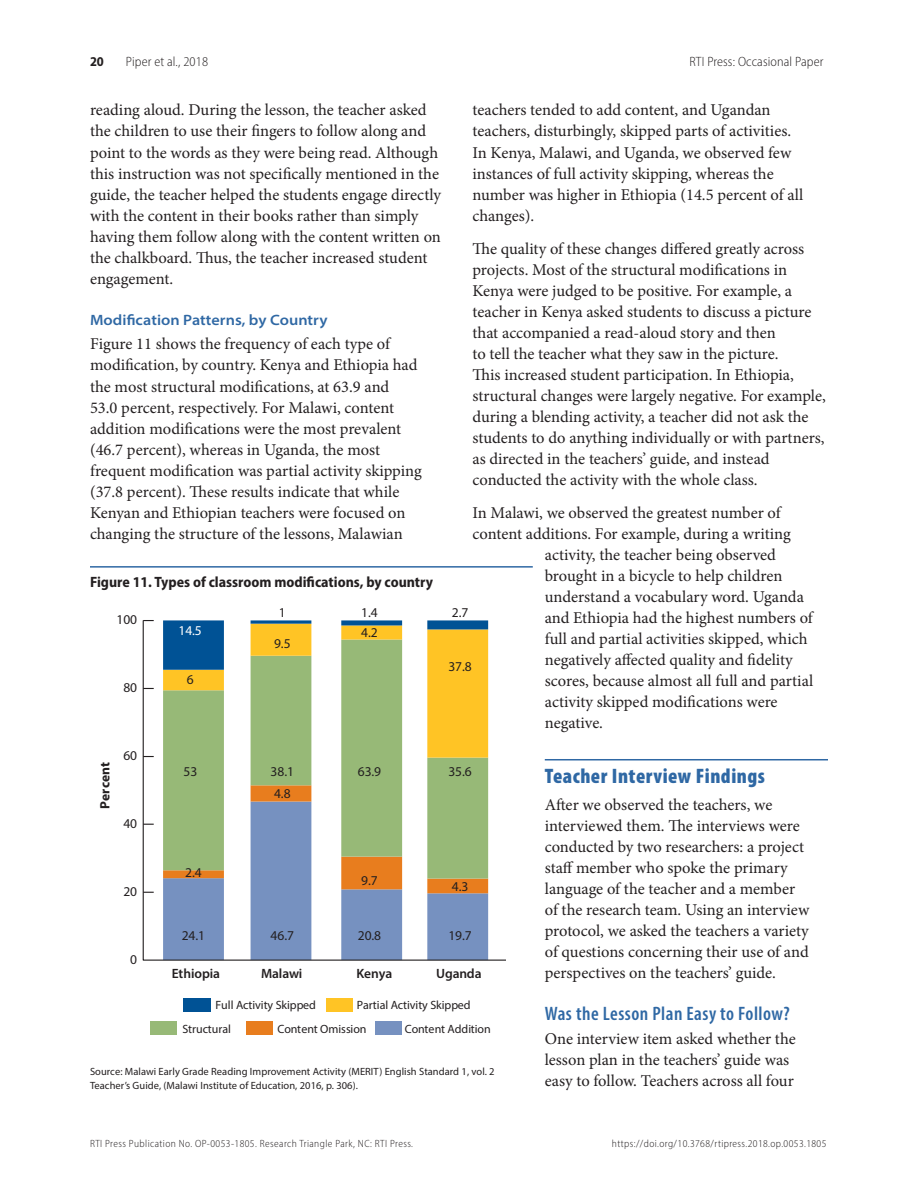
<style>
.page{position:relative;width:918px;height:1188px;background:#fff}
.page>*{position:absolute;margin:0;border:0;box-sizing:border-box;transform-origin:0 0}
.head1{font:900 condensed 21px "Myriad Pro";letter-spacing:.025em;color:#2f68a4}
.head2{font:600 condensed 19.5px "Myriad Pro";letter-spacing:.025em;color:#2f68a4}
.body-text{font:16.5px/21px "Minion Pro";color:#231f20}
.table-title{font:700 semi-condensed 15px "Myriad Pro";color:#231f20}
.head3{font:600 semi-expanded 15px "Myriad Pro";letter-spacing:.005em;color:#2f68a4}
.t1{font:13.5px "Myriad Pro";letter-spacing:-.005em;color:#231f20}
.t2{font:300 semi-condensed 13.5px "Myriad Pro";letter-spacing:.01em;color:#231f20}
.t3{font:600 13.5px "Myriad Pro";letter-spacing:-.005em;color:#231f20}
.t4{font:700 13.5px "Myriad Pro";letter-spacing:.005em;color:#231f20}
.t5{font:13.5px "Myriad Pro";color:#fff}
.t6{font:700 semi-condensed 13.5px "Myriad Pro";color:#231f20}
.t7{font:12px "Myriad Pro";color:#231f20}
.fig-table-note-flush{font:10.5px/13.5px "Myriad Pro";letter-spacing:.005em;color:#231f20}
.t8{font:300 semi-condensed 10.5px "Myriad Pro";letter-spacing:.04em;color:#231f20}
</style>
<div class="page">
<hr style="left:545px;top:759px;width:283px;height:1px;background:#2f68a4">
<hr style="left:90px;top:566px;width:443px;height:2px;background:#2f68a4">
<div style="left:375px;top:1021px;width:27px;height:14px;background:#7691c0"></div>
<div style="left:246px;top:1022px;width:27px;height:13px;background:#e87d1e"></div>
<div style="left:150px;top:1022px;width:27px;height:13px;background:#97b977"></div>
<div style="left:326px;top:998px;width:27px;height:13px;background:#ffc425"></div>
<div style="left:184px;top:998px;width:27px;height:14px;background:#005295"></div>
<svg style="left:142px;top:620px;width:364px;height:341px"></svg>
<p class="t6" style="left:90px;top:53px;width:15px">20</p>
<p class="t2" style="left:126px;top:54px;width:84px">Piper et al., 2018</p>
<p class="t2" style="left:689px;top:54px;width:136px">RTI Press: Occasional Paper</p>
<p class="body-text" style="left:90px;top:100px;width:353px">reading aloud. During the lesson, the teacher asked the children to use their fingers to follow along and point to the words as they were being read. Although this instruction was not specifically mentioned in the guide, the teacher helped the students engage directly with the content in their books rather than simply having them follow along with the content written on the chalkboard. Thus, the teacher increased student engagement.</p>
<p class="head3" style="left:90px;top:311px;width:239px">Modification Patterns, by Country</p>
<p class="body-text" style="left:90px;top:334px;width:333px">Figure 11 shows the frequency of each type of modification, by country. Kenya and Ethiopia had the most structural modifications, at 63.9 and<br>53.0 percent, respectively. For Malawi, content addition modifications were the most prevalent (46.7 percent), whereas in Uganda, the most frequent modification was partial activity skipping (37.8 percent). These results indicate that while Kenyan and Ethiopian teachers were focused on changing the structure of the lessons, Malawian</p>
<p class="body-text" style="left:472px;top:100px;width:332px">teachers tended to add content, and Ugandan teachers, disturbingly, skipped parts of activities.<br>In Kenya, Malawi, and Uganda, we observed few instances of full activity skipping, whereas the number was higher in Ethiopia (14.5 percent of all changes).</p>
<p class="body-text" style="left:472px;top:238px;width:355px">The quality of these changes differed greatly across projects. Most of the structural modifications in Kenya were judged to be positive. For example, a teacher in Kenya asked students to discuss a picture that accompanied a read-aloud story and then<br>to tell the teacher what they saw in the picture.<br>This increased student participation. In Ethiopia, structural changes were largely negative. For example, during a blending activity, a teacher did not ask the students to do anything individually or with partners, as directed in the teachers’ guide, and instead conducted the activity with the whole class.</p>
<p class="body-text" style="left:472px;top:502px;width:310px">In Malawi, we observed the greatest number of</p>
<p class="body-text" style="left:472px;top:523px;width:320px">content additions. For example, during a writing</p>
<p class="body-text" style="left:545px;top:544px;width:233px">activity, the teacher being observed</p>
<p class="body-text" style="left:545px;top:565px;width:239px">brought in a bicycle to help children</p>
<p class="body-text" style="left:545px;top:586px;width:261px">understand a vocabulary word. Uganda</p>
<p class="body-text" style="left:545px;top:607px;width:269px">and Ethiopia had the highest numbers of</p>
<p class="body-text" style="left:545px;top:628px;width:264px">full and partial activities skipped, which</p>
<p class="body-text" style="left:545px;top:649px;width:250px">negatively affected quality and fidelity</p>
<p class="body-text" style="left:545px;top:670px;width:270px">scores, because almost all full and partial</p>
<p class="body-text" style="left:545px;top:691px;width:234px">activity skipped modifications were</p>
<p class="body-text" style="left:545px;top:712px;width:60px">negative.</p>
<p class="head1" style="left:545px;top:763px;width:222px">Teacher Interview Findings</p>
<p class="body-text" style="left:545px;top:794px;width:266px">After we observed the teachers, we interviewed them. The interviews were conducted by two researchers: a project staff member who spoke the primary language of the teacher and a member of the research team. Using an interview protocol, we asked the teachers a variety of questions concerning their use of and perspectives on the teachers’ guide.</p>
<p class="head2" style="left:545px;top:1002px;width:247px">Was the Lesson Plan Easy to Follow?</p>
<p class="body-text" style="left:545px;top:1028px;width:253px">One interview item asked whether the lesson plan in the teachers’ guide was easy to follow. Teachers across all four</p>
<p class="table-title" style="left:90px;top:572px;width:345px">Figure 11. Types of classroom modifications, by country</p>
<p class="t1" style="left:452px;top:604px;width:18px">2.7</p>
<p class="t1" style="left:279px;top:604px;width:8px">1</p>
<p class="t1" style="left:361px;top:604px;width:18px">1.4</p>
<p class="t1" style="left:117px;top:611px;width:22px">100</p>
<p class="t5" style="left:179px;top:622px;width:25px">14.5</p>
<p class="t1" style="left:361px;top:624px;width:18px">4.2</p>
<p class="t1" style="left:274px;top:635px;width:18px">9.5</p>
<p class="t1" style="left:448px;top:658px;width:25px">37.8</p>
<p class="t1" style="left:187px;top:672px;width:8px">6</p>
<p class="t1" style="left:123px;top:679px;width:15px">80</p>
<p class="t1" style="left:123px;top:747px;width:15px">60</p>
<p class="t4" style="left:96px;top:809px;width:48px;rotate:-90deg">Percent</p>
<p class="t1" style="left:358px;top:763px;width:25px">63.9</p>
<p class="t1" style="left:184px;top:763px;width:15px">53</p>
<p class="t1" style="left:271px;top:763px;width:25px">38.1</p>
<p class="t1" style="left:448px;top:763px;width:25px">35.6</p>
<p class="t1" style="left:274px;top:785px;width:18px">4.8</p>
<p class="t1" style="left:123px;top:815px;width:15px">40</p>
<p class="t1" style="left:185px;top:864px;width:18px">2.4</p>
<p class="t1" style="left:361px;top:872px;width:18px">9.7</p>
<p class="t1" style="left:452px;top:878px;width:18px">4.3</p>
<p class="t1" style="left:123px;top:883px;width:15px">20</p>
<p class="t1" style="left:182px;top:927px;width:25px">24.1</p>
<p class="t1" style="left:358px;top:927px;width:25px">20.8</p>
<p class="t1" style="left:271px;top:927px;width:25px">46.7</p>
<p class="t1" style="left:448px;top:927px;width:25px">19.7</p>
<p class="t1" style="left:130px;top:951px;width:8px">0</p>
<p class="t3" style="left:172px;top:965px;width:50px">Ethiopia</p>
<p class="t3" style="left:261px;top:965px;width:43px">Malawi</p>
<p class="t3" style="left:356px;top:965px;width:37px">Kenya</p>
<p class="t3" style="left:436px;top:965px;width:47px">Uganda</p>
<p class="t7" style="left:216px;top:998px;width:102px">Full Activity Skipped</p>
<p class="t7" style="left:357px;top:998px;width:115px">Partial Activity Skipped</p>
<p class="t7" style="left:183px;top:1021px;width:50px">Structural</p>
<p class="t7" style="left:278px;top:1021px;width:91px">Content Omission</p>
<p class="t7" style="left:405px;top:1021px;width:88px">Content Addition</p>
<p class="fig-table-note-flush" style="left:90px;top:1065px;width:406px">Source: Malawi Early Grade Reading Improvement Activity (MERIT) English Standard 1, vol. 2<br>Teacher’s Guide, (Malawi Institute of Education, 2016, p. 306).</p>
<p class="t8" style="left:90px;top:1137px;width:325px">RTI Press Publication No. OP-0053-1805. Research Triangle Park, NC: RTI Press.</p>
<p class="t8" style="left:612px;top:1137px;width:216px">https://doi.org/10.3768/rtipress.2018.op.0053.1805</p>
</div>
